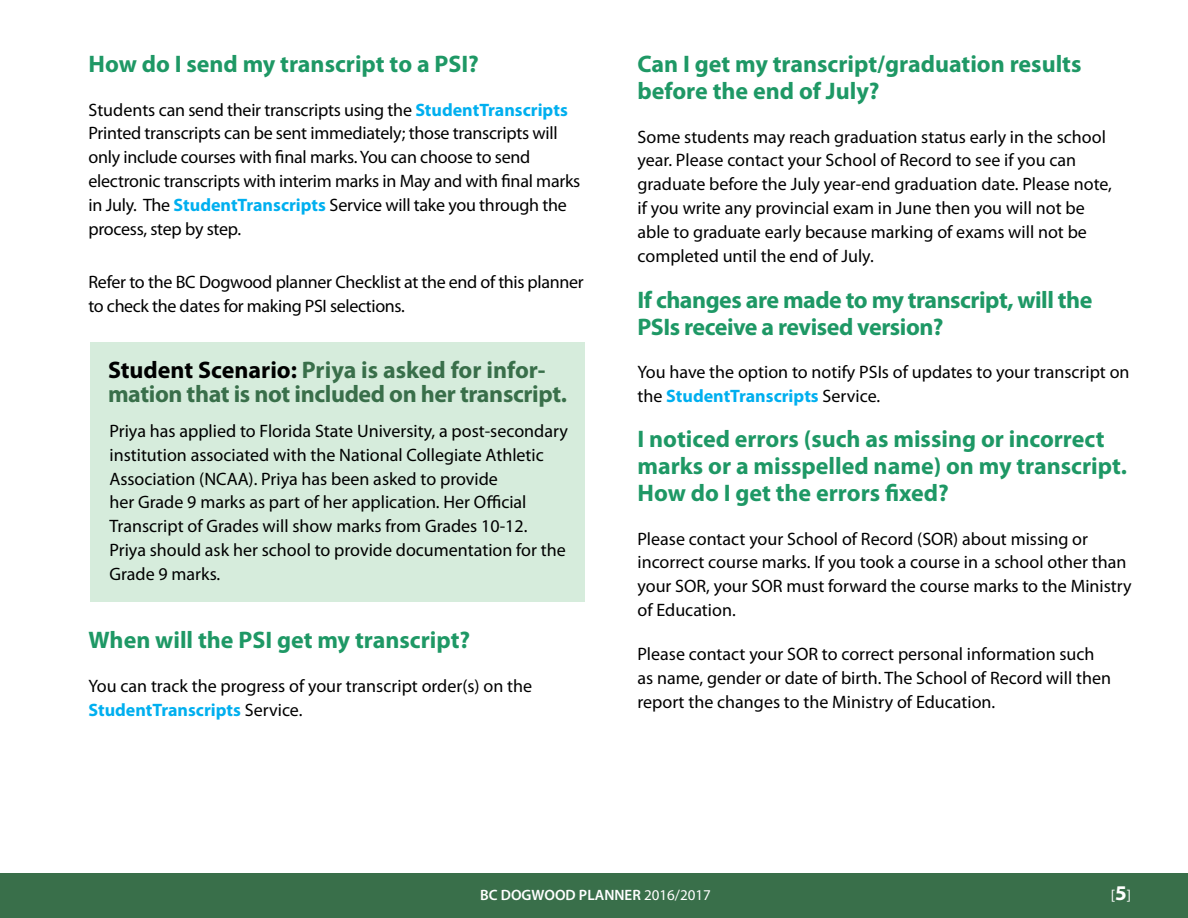
<style>
.page{position:relative;width:1188px;height:918px;background:#fff}
.page>*{position:absolute;margin:0;border:0;box-sizing:border-box;transform-origin:0 0}
.t1{font:700 24px/27px "Myriad Pro";color:#1e9865}
.t2{font:700 24px/24px "Myriad Pro";letter-spacing:-.015em;color:#396f4a}
.t3{font:700 24px/27px "Myriad Pro";letter-spacing:-.02em;color:#1e9865}
.t4{font:18px/24px "Myriad Pro";color:#000}
.t5{font:18px/24px "Myriad Pro";letter-spacing:-.02em;color:#000}
.t6{font:600 15px "Myriad Pro";color:#fff}
.t7{font:15px "Myriad Pro";color:#fff}
.s1{font-weight:700;color:#00afef}
.s2{color:#000}
.s3{font-weight:400}
.s4{font-weight:700;font-size:21px}
</style>
<div class="page">
<div style="left:90px;top:342px;width:495px;height:260px;background:#d6ecdc"></div>
<div style="left:0;top:874px;width:1188px;height:44px;background:#396f4a"></div>
<h1 class="t1" style="left:88px;top:51px;width:392px">How do I send my transcript to a PSI?</h1>
<p class="t4" style="left:88px;top:98px;width:493px">Students can send their transcripts using the <span class="s1">StudentTranscripts </span>Printed transcripts can be sent immediately; those transcripts will only include courses with final marks. You can choose to send electronic transcripts with interim marks in May and with final marks in July. The <span class="s1">StudentTranscripts</span> Service will take you through the process, step by step.</p>
<p class="t5" style="left:88px;top:270px;width:497px">Refer to the BC Dogwood planner Checklist at the end of this planner to check the dates for making PSI selections.</p>
<h1 class="t2" style="left:108px;top:358px;width:460px"><span class="s2">Student Scenario:</span> Priya is asked for infor&shy;mation that is not included on her transcript.</h1>
<p class="t4" style="left:110px;top:419px;width:460px">Priya has applied to Florida State University, a post-secondary institution associated with the National Collegiate Athletic Association (NCAA). Priya has been asked to provide<br>her Grade 9 marks as part of her application. Her Official Transcript of Grades will show marks from Grades 10-12.<br>Priya should ask her school to provide documentation for the Grade 9 marks.</p>
<h1 class="t1" style="left:88px;top:627px;width:383px">When will the PSI get my transcript?</h1>
<p class="t4" style="left:88px;top:674px;width:445px">You can track the progress of your transcript order(s) on the<br><span class="s1">StudentTranscripts</span> Service.</p>
<h1 class="t1" style="left:638px;top:51px;width:446px">Can I get my transcript/graduation results before the end of July?</h1>
<p class="t4" style="left:638px;top:125px;width:476px">Some students may reach graduation status early in the school year. Please contact your School of Record to see if you can graduate before the July year-end graduation date. Please note, if you write any provincial exam in June then you will not be able to graduate early because marking of exams will not be completed until the end of July.</p>
<h1 class="t3" style="left:638px;top:286px;width:456px">If changes are made to my transcript, will the<br>PSIs receive a revised version?</h1>
<p class="t4" style="left:638px;top:360px;width:494px">You have the option to notify PSIs of updates to your transcript on the <span class="s1">StudentTranscripts</span> Service.</p>
<h1 class="t1" style="left:638px;top:426px;width:491px">I noticed errors (such as missing or incorrect marks or a misspelled name) on my transcript.<br>How do I get the errors fixed?</h1>
<p class="t4" style="left:638px;top:527px;width:496px">Please contact your School of Record (SOR) about missing or incorrect course marks. If you took a course in a school other than your SOR, your SOR must forward the course marks to the Ministry of Education.</p>
<p class="t4" style="left:638px;top:642px;width:475px">Please contact your SOR to correct personal information such as name, gender or date of birth. The School of Record will then report the changes to the Ministry of Education.</p>
<p class="t6" style="left:480px;top:887px;width:232px">BC DOGWOOD PLANNER <span class="s3">2016/2017</span></p>
<p class="t7" style="left:1111px;top:887px;width:22px">[<span class="s4">5</span>]</p>
</div>
